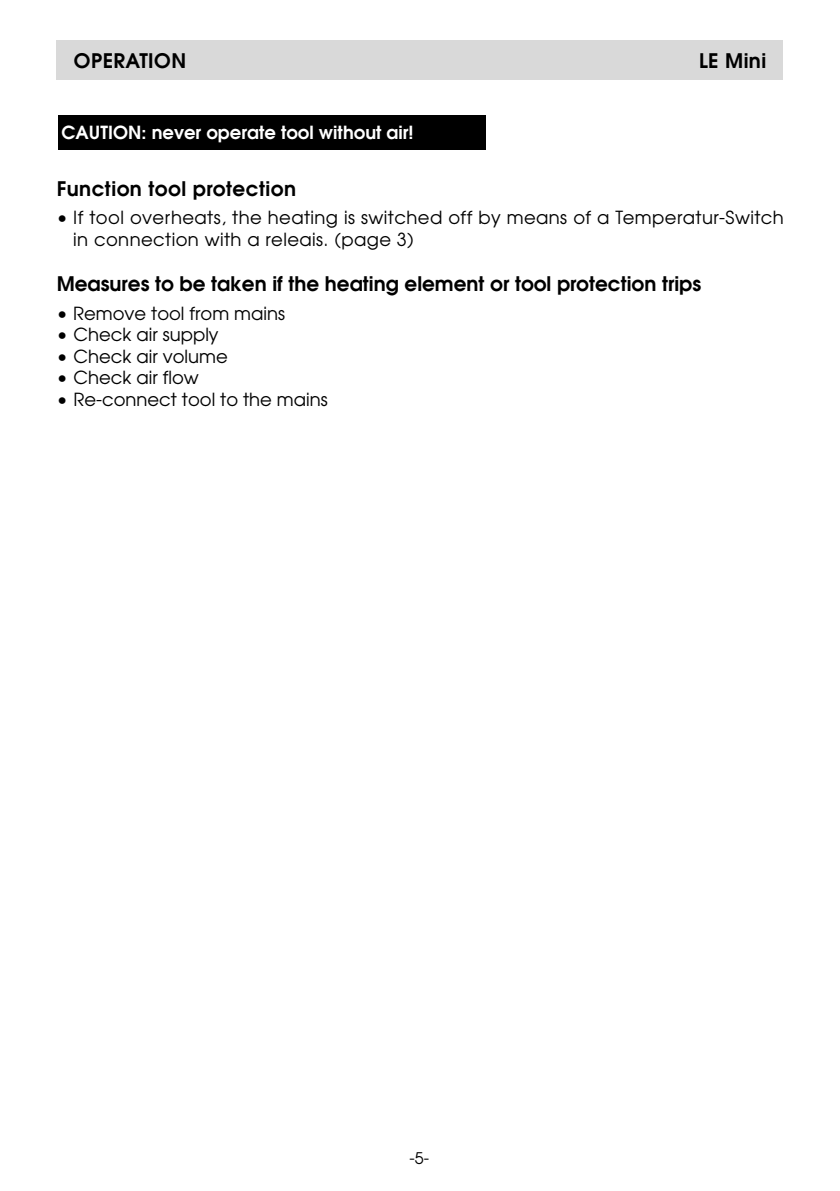
<style>
.page{position:relative;width:840px;height:1191px;background:#fff}
.page>*{position:absolute;margin:0;border:0;box-sizing:border-box;transform-origin:0 0}
.t1{font:600 20px "Avant Garde";color:#000}
.t2{font:600 20px "Avant Garde";letter-spacing:.02em;color:#000}
.t3{font:18px/21.6px "Avant Garde";letter-spacing:.02em;color:#000}
.t4{font:18px "Avant Garde";color:#000}
.t5{font:600 18px "Avant Garde";color:#fff}
.t6{font:16px "Avant Garde";color:#000}
</style>
<div class="page">
<div style="left:59px;top:116px;width:426px;height:34px;background:#000"></div>
<div style="left:57px;top:40px;width:725px;height:40px;background:#d9d9d9"></div>
<p class="t2" style="left:74px;top:53px;width:114px">OPERATION</p>
<p class="t1" style="left:698px;top:53px;width:69px">LE Mini</p>
<p class="t5" style="left:62px;top:126px;width:353px">CAUTION: never operate tool without air!</p>
<p class="t2" style="left:57px;top:181px;width:241px">Function tool protection</p>
<p class="t3" style="left:73px;top:208px;width:711px;text-indent:-17px">• If tool overheats, the heating is switched off by means of a Temperatur-Switch in connection with a releais. (page 3)</p>
<p class="t1" style="left:57px;top:276px;width:645px">Measures to be taken if the heating element or tool protection trips</p>
<p class="t4" style="left:57px;top:306px;width:230px">• Remove tool from mains</p>
<p class="t4" style="left:57px;top:328px;width:163px">• Check air supply</p>
<p class="t4" style="left:57px;top:349px;width:172px">• Check air volume</p>
<p class="t4" style="left:57px;top:371px;width:143px">• Check air flow</p>
<p class="t4" style="left:57px;top:393px;width:272px">• Re-connect tool to the mains</p>
<p class="t6" style="left:409px;top:1151px;width:21px">-5-</p>
</div>
